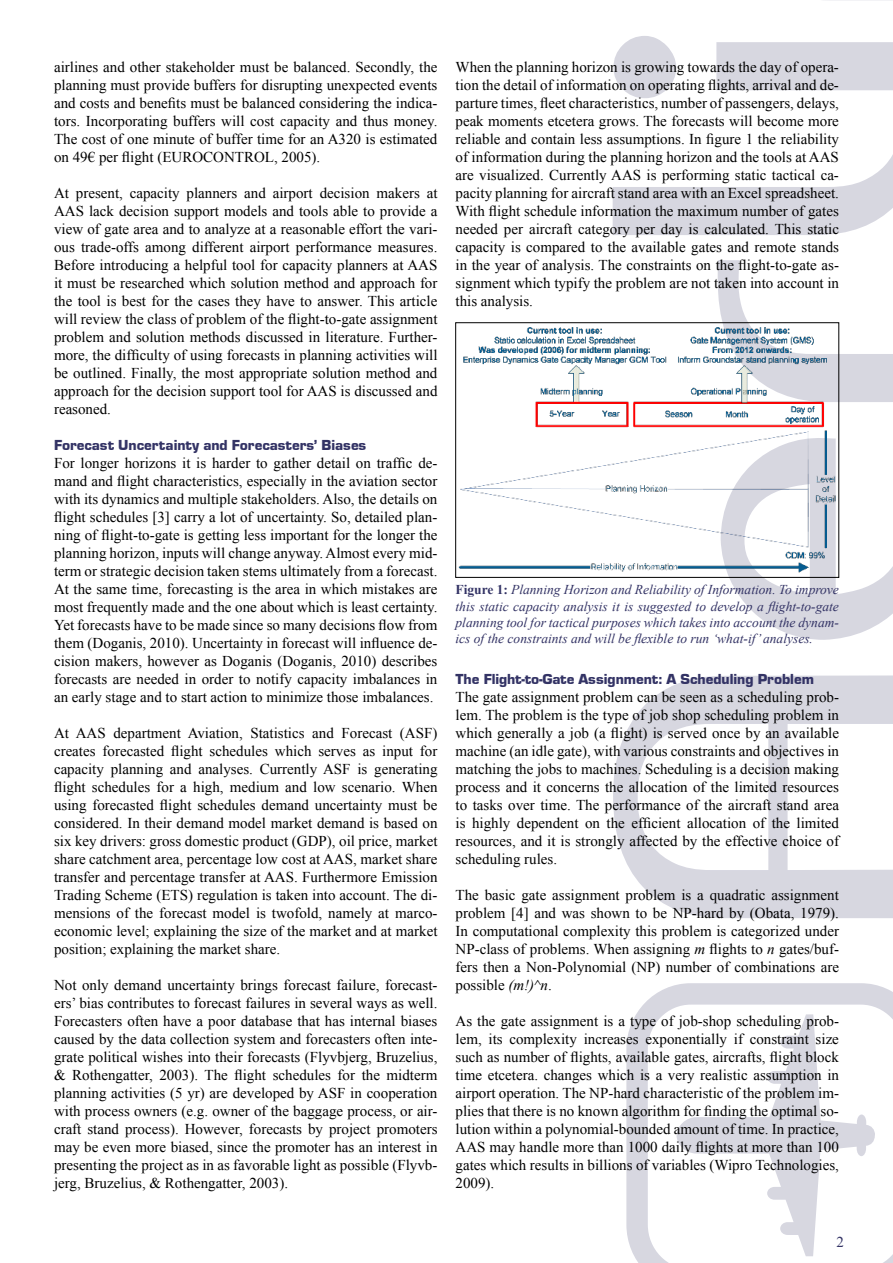
<style>
.page{position:relative;width:893px;height:1263px;background:#fff}
.page>*{position:absolute;margin:0;border:0;box-sizing:border-box;transform-origin:0 0}
.t1{font:15px/18px "Times New Roman";color:#000;text-align:justify}
.t2{font:15px "Eurostile Black DTC";color:#333365}
.t3{font:15px "Times New Roman";color:#333365}
.t4{font:italic 13.5px/16.2px "Times New Roman";color:#333365;text-align:justify}
.s1{font-weight:700;font-style:normal}
.s2{font-style:italic}
</style>
<div class="page">
<svg style="left:626px;top:983px;width:267px;height:279px"></svg>
<svg style="left:613px;top:675px;width:280px;height:243px"></svg>
<svg style="left:729px;top:437px;width:164px;height:203px"></svg>
<svg style="left:718px;top:260px;width:175px;height:142px"></svg>
<svg style="left:613px;top:155px;width:280px;height:80px"></svg>
<svg style="left:613px;top:36px;width:280px;height:62px"></svg>
<svg style="left:827px;top:0;width:66px;height:1px"></svg>
<svg style="left:676px;top:1014px;width:199px;height:242px"></svg>
<img style="left:458px;top:324px;width:379px;height:252px">
<div style="left:455px;top:322px;width:384px;height:256px;border:1px solid #000"></div>
<p class="t1" style="left:54px;top:58px;width:385px">airlines and other stakeholder must be balanced. Secondly, the planning must provide buffers for disrupting unexpected events and costs and benefits must be balanced considering the indica&shy;tors. Incorporating buffers will cost capacity and thus money.<br>The cost of one minute of buffer time for an A320 is estimated on 49€ per flight (EUROCONTROL, 2005).</p>
<p class="t1" style="left:54px;top:184px;width:385px">At present, capacity planners and airport decision makers at AAS lack decision support models and tools able to provide a view of gate area and to analyze at a reasonable effort the vari&shy;ous trade-offs among different airport performance measures.<br>Before introducing a helpful tool for capacity planners at AAS it must be researched which solution method and approach for the tool is best for the cases they have to answer. This article will review the class of problem of the flight-to-gate assignment problem and solution methods discussed in literature. Further&shy;more, the difficulty of using forecasts in planning activities will be outlined. Finally, the most appropriate solution method and approach for the decision support tool for AAS is discussed and reasoned.</p>
<p class="t2" style="left:54px;top:437px;width:314px">Forecast Uncertainty and Forecasters’ Biases</p>
<p class="t1" style="left:54px;top:454px;width:385px">For longer horizons it is harder to gather detail on traffic de&shy;mand and flight characteristics, especially in the aviation sector with its dynamics and multiple stakeholders. Also, the details on flight schedules [3] carry a lot of uncertainty. So, detailed plan&shy;ning of flight-to-gate is getting less important for the longer the planning horizon, inputs will change anyway. Almost every mid&shy;term or strategic decision taken stems ultimately from a forecast.<br>At the same time, forecasting is the area in which mistakes are most frequently made and the one about which is least certainty.<br>Yet forecasts have to be made since so many decisions flow from them (Doganis, 2010). Uncertainty in forecast will influence de&shy;cision makers, however as Doganis (Doganis, 2010) describes forecasts are needed in order to notify capacity imbalances in an early stage and to start action to minimize those imbalances.</p>
<p class="t1" style="left:54px;top:724px;width:385px">At AAS department Aviation, Statistics and Forecast (ASF) creates forecasted flight schedules which serves as input for capacity planning and analyses. Currently ASF is generating flight schedules for a high, medium and low scenario. When using forecasted flight schedules demand uncertainty must be considered. In their demand model market demand is based on six key drivers: gross domestic product (GDP), oil price, market share catchment area, percentage low cost at AAS, market share transfer and percentage transfer at AAS. Furthermore Emission Trading Scheme (ETS) regulation is taken into account. The di&shy;mensions of the forecast model is twofold, namely at marco&shy;economic level; explaining the size of the market and at market position; explaining the market share.</p>
<p class="t1" style="left:54px;top:976px;width:385px">Not only demand uncertainty brings forecast failure, forecast&shy;ers’ bias contributes to forecast failures in several ways as well.<br>Forecasters often have a poor database that has internal biases caused by the data collection system and forecasters often inte&shy;grate political wishes into their forecasts (Flyvbjerg, Bruzelius, &amp; Rothengatter, 2003). The flight schedules for the midterm planning activities (5 yr) are developed by ASF in cooperation with process owners (e.g. owner of the baggage process, or air&shy;craft stand process). However, forecasts by project promoters may be even more biased, since the promoter has an interest in presenting the project as in as favorable light as possible (Flyvb&shy;jerg, Bruzelius, &amp; Rothengatter, 2003).</p>
<p class="t1" style="left:455px;top:58px;width:385px">When the planning horizon is growing towards the day of opera&shy;tion the detail of information on operating flights, arrival and de&shy;parture times, fleet characteristics, number of passengers, delays, peak moments etcetera grows. The forecasts will become more reliable and contain less assumptions. In figure 1 the reliability of information during the planning horizon and the tools at AAS are visualized. Currently AAS is performing static tactical ca&shy;pacity planning for aircraft stand area with an Excel spreadsheet.<br>With flight schedule information the maximum number of gates needed per aircraft category per day is calculated. This static capacity is compared to the available gates and remote stands in the year of analysis. The constraints on the flight-to-gate as&shy;signment which typify the problem are not taken into account in this analysis.</p>
<p class="t4" style="left:455px;top:581px;width:385px"><span class="s1">Figure 1:</span> Planning Horizon and Reliability of Information. To improve this static capacity analysis it is suggested to develop a flight-to-gate planning tool for tactical purposes which takes into account the dynam&shy;ics of the constraints and will be flexible to run ‘what-if’ analyses.</p>
<p class="t2" style="left:455px;top:671px;width:360px">The Flight-to-Gate Assignment: A Scheduling Problem</p>
<p class="t1" style="left:455px;top:688px;width:385px">The gate assignment problem can be seen as a scheduling prob&shy;lem. The problem is the type of job shop scheduling problem in which generally a job (a flight) is served once by an available machine (an idle gate), with various constraints and objectives in matching the jobs to machines. Scheduling is a decision making process and it concerns the allocation of the limited resources to tasks over time. The performance of the aircraft stand area is highly dependent on the efficient allocation of the limited resources, and it is strongly affected by the effective choice of scheduling rules.</p>
<p class="t1" style="left:455px;top:886px;width:385px">The basic gate assignment problem is a quadratic assignment problem [4] and was shown to be NP-hard by (Obata, 1979).<br>In computational complexity this problem is categorized under NP-class of problems. When assigning <span class="s2">m</span> flights to <span class="s2">n</span> gates/buf&shy;fers then a Non-Polynomial (NP) number of combinations are possible <span class="s2">(m!)^n</span>.</p>
<p class="t1" style="left:455px;top:1012px;width:385px">As the gate assignment is a type of job-shop scheduling prob&shy;lem, its complexity increases exponentially if constraint size such as number of flights, available gates, aircrafts, flight block time etcetera. changes which is a very realistic assumption in airport operation. The NP-hard characteristic of the problem im&shy;plies that there is no known algorithm for finding the optimal so&shy;lution within a polynomial-bounded amount of time. In practice, AAS may handle more than 1000 daily flights at more than 100 gates which results in billions of variables (Wipro Technologies, 2009).</p>
<p class="t3" style="left:837px;top:1232px;width:9px">2</p>
</div>
